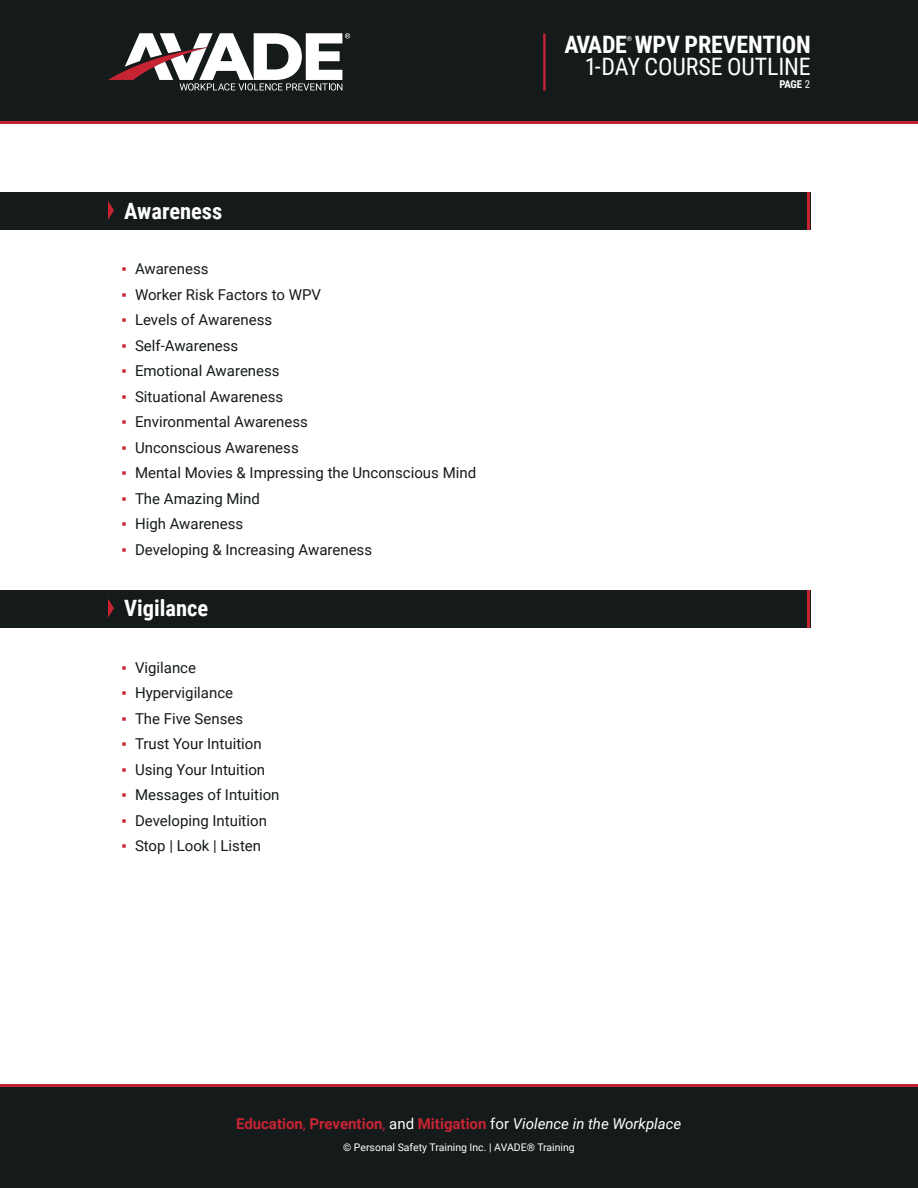
<style>
.page{position:relative;width:918px;height:1188px;background:#fff}
.page>*{position:absolute;margin:0;border:0;box-sizing:border-box;transform-origin:0 0}
.t1{font:700 24px "Roboto Condensed";letter-spacing:-.005em;color:#fff}
.t2{font:24px "Roboto Condensed";letter-spacing:-.005em;color:#fff}
.t3{font:700 22.5px "Roboto Condensed";color:#fff}
.t4{font:15px "Roboto";color:#151a1b}
.t5{font:700 15px "Roboto";color:#c72433}
.t6{font:700 10.8px "Roboto Condensed";color:#fff}
.t7{font:10.5px "Roboto";color:#fff}
.t8{font:700 6.75px "Roboto Condensed";color:#fff}
.s1{font-family:"Arial";color:#c72433}
.s2{font-weight:400}
.s3{font-weight:400;color:#fff}
.s4{font-weight:400;font-style:italic;color:#fff}
</style>
<div class="page">
<div style="left:0;top:10px;width:918px;height:114px;background:#c72433"></div>
<div style="left:0;top:0;width:918px;height:121px;background:#151a1b"></div>
<svg style="left:108px;top:33px;width:242px;height:58px"></svg>
<hr style="left:543px;top:33px;width:3px;height:58px;background:#c72433">
<div style="left:0;top:1084px;width:918px;height:62px;background:#c72433"></div>
<div style="left:0;top:1087px;width:918px;height:101px;background:#151a1b"></div>
<div style="left:0;top:192px;width:810px;height:37px;background:#151a1b"></div>
<hr style="left:808px;top:192px;width:2px;height:37px;background:#c72433">
<svg style="left:108px;top:201px;width:6px;height:19px"></svg>
<div style="left:0;top:590px;width:810px;height:37px;background:#151a1b"></div>
<hr style="left:808px;top:590px;width:2px;height:37px;background:#c72433">
<svg style="left:108px;top:599px;width:6px;height:19px"></svg>
<h1 class="t1" style="left:565px;top:27px;width:248px">AVADE WPV PREVENTION</h1>
<p class="t8" style="left:627px;top:34px;width:7px">®</p>
<h1 class="t2" style="left:585px;top:50px;width:228px">1-DAY COURSE OUTLINE</h1>
<p class="t3" style="left:124px;top:195px;width:100px">Awareness</p>
<p class="t4" style="left:122px;top:259px;width:89px"><span class="s1">▪</span> Awareness</p>
<p class="t4" style="left:122px;top:284px;width:201px"><span class="s1">▪</span> Worker Risk Factors to WPV</p>
<p class="t4" style="left:122px;top:310px;width:152px"><span class="s1">▪</span> Levels of Awareness</p>
<p class="t4" style="left:122px;top:335px;width:118px"><span class="s1">▪</span> Self-Awareness</p>
<p class="t4" style="left:122px;top:361px;width:160px"><span class="s1">▪</span> Emotional Awareness</p>
<p class="t4" style="left:122px;top:386px;width:163px"><span class="s1">▪</span> Situational Awareness</p>
<p class="t4" style="left:122px;top:412px;width:188px"><span class="s1">▪</span> Environmental Awareness</p>
<p class="t4" style="left:122px;top:437px;width:179px"><span class="s1">▪</span> Unconscious Awareness</p>
<p class="t4" style="left:122px;top:463px;width:356px"><span class="s1">▪</span> Mental Movies &amp; Impressing the Unconscious Mind</p>
<p class="t4" style="left:122px;top:488px;width:140px"><span class="s1">▪</span> The Amazing Mind</p>
<p class="t4" style="left:122px;top:514px;width:123px"><span class="s1">▪</span> High Awareness</p>
<p class="t4" style="left:122px;top:539px;width:252px"><span class="s1">▪</span> Developing &amp; Increasing Awareness</p>
<p class="t3" style="left:124px;top:592px;width:86px">Vigilance</p>
<p class="t4" style="left:122px;top:657px;width:76px"><span class="s1">▪</span> Vigilance</p>
<p class="t4" style="left:122px;top:682px;width:113px"><span class="s1">▪</span> Hypervigilance</p>
<p class="t4" style="left:122px;top:708px;width:123px"><span class="s1">▪</span> The Five Senses</p>
<p class="t4" style="left:122px;top:733px;width:142px"><span class="s1">▪</span> Trust Your Intuition</p>
<p class="t4" style="left:122px;top:759px;width:145px"><span class="s1">▪</span> Using Your Intuition</p>
<p class="t4" style="left:122px;top:784px;width:160px"><span class="s1">▪</span> Messages of Intuition</p>
<p class="t4" style="left:122px;top:810px;width:147px"><span class="s1">▪</span> Developing Intuition</p>
<p class="t4" style="left:122px;top:835px;width:141px"><span class="s1">▪</span> Stop | Look | Listen</p>
<p class="t6" style="left:779px;top:77px;width:32px">PAGE <span class="s2">2</span></p>
<p class="t5" style="left:236px;top:1113px;width:447px">Education<span class="s2">,</span> Prevention<span class="s2">,</span> <span class="s3">and</span> Mitigation <span class="s3">for</span> <span class="s4">Violence in the Workplace</span></p>
<p class="t7" style="left:343px;top:1139px;width:233px">© Personal Safety Training Inc. | AVADE® Training</p>
</div>
